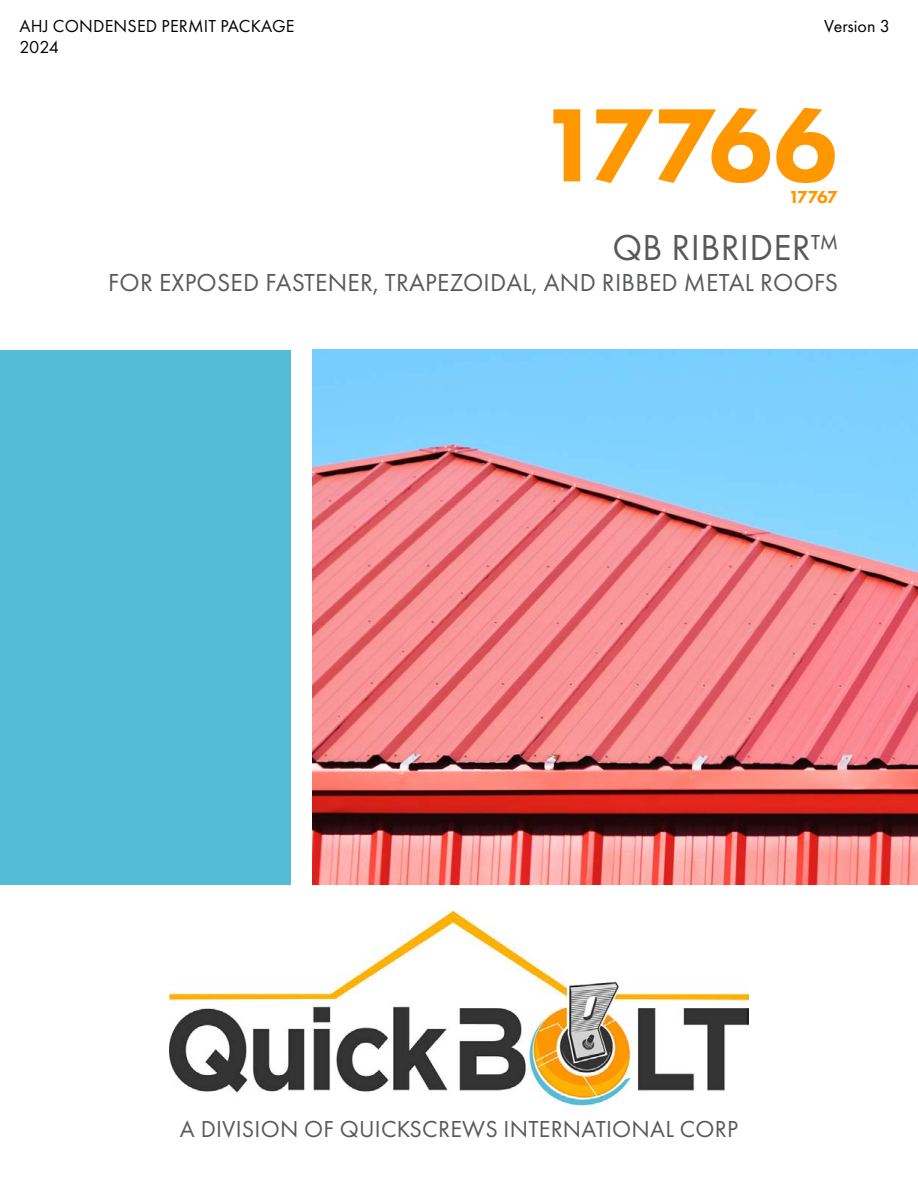
<style>
.page{position:relative;width:918px;height:1188px;background:#fff}
.page>*{position:absolute;margin:0;border:0;box-sizing:border-box;transform-origin:0 0}
.t1{font:800 108px "Futura PT";letter-spacing:-.05em;color:#ff9700}
.t2{font:37.5px "Futura PT";letter-spacing:.01em;color:#58595b}
.t3{font:25.5px "Futura PT";letter-spacing:.01em;color:#58595b}
.t4{font:24px "Futura PT";letter-spacing:.01em;color:#58595b}
.t5{font:18px/21.6px "Futura PT";letter-spacing:.01em;color:#000}
.t6{font:800 18px "Futura PT";letter-spacing:-.055em;color:#ff9700}
</style>
<div class="page">
<img style="left:169px;top:911px;width:580px;height:195px">
<div style="left:0;top:350px;width:291px;height:534px;background:#55bcd7"></div>
<img style="left:312px;top:349px;width:606px;height:535px">
<p class="t5" style="left:19px;top:15px;width:277px">AHJ CONDENSED PERMIT PACKAGE<br>2024</p>
<p class="t5" style="left:824px;top:15px;width:67px">Version 3</p>
<h1 class="t1" style="left:539px;top:78px;width:301px">17766</h1>
<p class="t6" style="left:789px;top:186px;width:51px">17767</p>
<h2 class="t2" style="left:612px;top:226px;width:227px">QB RIBRIDER™</h2>
<p class="t3" style="left:108px;top:267px;width:731px">FOR EXPOSED FASTENER, TRAPEZOIDAL, AND RIBBED METAL ROOFS</p>
<p class="t4" style="left:180px;top:1115px;width:560px">A DIVISION OF QUICKSCREWS INTERNATIONAL CORP</p>
</div>
